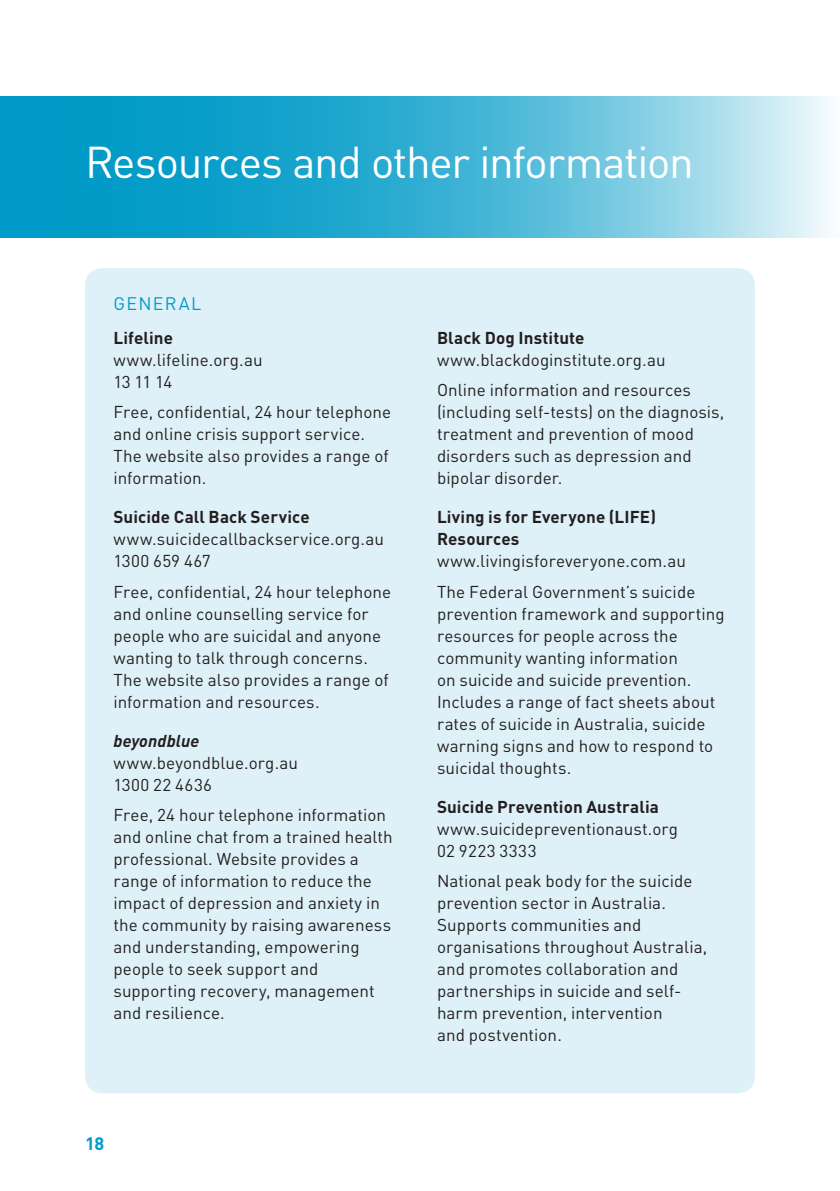
<style>
.page{position:relative;width:840px;height:1191px;background:#fff}
.page>*{position:absolute;margin:0;border:0;box-sizing:border-box;transform-origin:0 0}
.SECTION_HEADING_1-LI{font:44px "DINOT";letter-spacing:-.03em;color:#fff}
.t1{font:18px "DINOT";letter-spacing:.07em;color:#009bc8}
.t2{font:700 17.8px "DINOT";color:#009bc8}
.t3{font:17px/22px "DINOT";letter-spacing:.005em;color:#231f20}
.t4{font:700 17px/22px "DINOT";letter-spacing:.005em;color:#231f20}
.s1{font-weight:700}
.s2{font-weight:700;font-style:italic}
.s3{font-weight:400}
</style>
<div class="page">
<svg style="left:0;top:96px;width:830px;height:142px;background:#48b7d7"></svg>
<div style="left:85px;top:268px;width:669px;height:825px;background:#dff1f8;border-radius:17px"></div>
<h1 class="SECTION_HEADING_1-LI" style="left:85px;top:135px;width:610px">Resources and other information</h1>
<p class="t1" style="left:113px;top:292px;width:89px">GENERAL</p>
<p class="t3" style="left:113px;top:326px;width:150px"><span class="s1">Lifeline </span>www.lifeline.org.au<br>13 11 14</p>
<p class="t3" style="left:113px;top:401px;width:279px">Free, confidential, 24 hour telephone and online crisis support service.<br>The website also provides a range of information.</p>
<p class="t3" style="left:113px;top:506px;width:272px"><span class="s1">Suicide Call Back Service </span>www.suicidecallbackservice.org.au<br>1300 659 467</p>
<p class="t3" style="left:113px;top:580px;width:279px">Free, confidential, 24 hour telephone and online counselling service for people who are suicidal and anyone wanting to talk through concerns.<br>The website also provides a range of information and resources.</p>
<p class="t3" style="left:113px;top:729px;width:186px"><span class="s2">beyondblue </span>www.beyondblue.org.au<br>1300 22 4636</p>
<p class="t3" style="left:113px;top:804px;width:280px">Free, 24 hour telephone information and online chat from a trained health professional. Website provides a range of information to reduce the impact of depression and anxiety in the community by raising awareness and understanding, empowering people to seek support and supporting recovery, management and resilience.</p>
<p class="t2" style="left:85px;top:1131px;width:21px">18</p>
<p class="t3" style="left:437px;top:326px;width:230px"><span class="s1">Black Dog Institute </span>www.blackdoginstitute.org.au</p>
<p class="t3" style="left:437px;top:379px;width:289px">Online information and resources (including self-tests) on the diagnosis, treatment and prevention of mood disorders such as depression and bipolar disorder.</p>
<p class="t4" style="left:437px;top:505px;width:250px">Living is for Everyone (LIFE)<br>Resources <span class="s3">www.livingisforeveryone.com.au</span></p>
<p class="t3" style="left:437px;top:580px;width:289px">The Federal Government’s suicide prevention framework and supporting resources for people across the community wanting information<br>on suicide and suicide prevention.<br>Includes a range of fact sheets about rates of suicide in Australia, suicide warning signs and how to respond to suicidal thoughts.</p>
<p class="t3" style="left:437px;top:795px;width:242px"><span class="s1">Suicide Prevention Australia </span>www.suicidepreventionaust.org<br>02 9223 3333</p>
<p class="t3" style="left:437px;top:870px;width:271px">National peak body for the suicide prevention sector in Australia.<br>Supports communities and organisations throughout Australia, and promotes collaboration and partnerships in suicide and self&shy;harm prevention, intervention<br>and postvention.</p>
</div>
